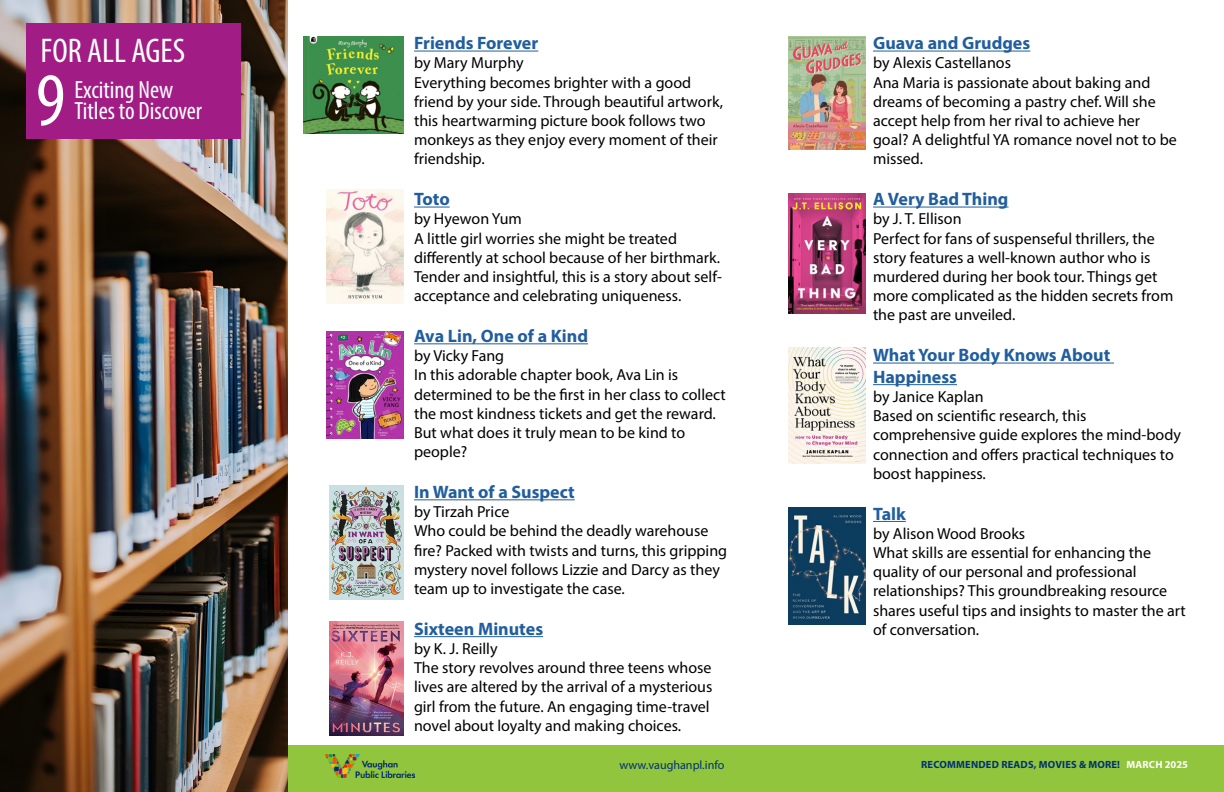
<style>
.page{position:relative;width:1224px;height:792px;background:#fff}
.page>*{position:absolute;margin:0;border:0;box-sizing:border-box;transform-origin:0 0}
.t1{font:condensed 76px "Myriad Pro";color:#fff}
.t2{font:condensed 34.4px "Myriad Pro";color:#fff}
.t3{font:condensed 25px "Myriad Pro";color:#fff}
.t4{font:700 18px/21.6px "Myriad Pro";color:#215e9e}
.t5{font:16px/19.2px "Myriad Pro";color:#000}
.t6{font:12.1px "Myriad Pro";color:#003273}
.t7{font:700 10.4px "Myriad Pro";letter-spacing:.02em;color:#003273}
.s1{color:#fff}
</style>
<div class="page">
<div style="left:288px;top:745px;width:936px;height:47px;background:#90c53d"></div>
<img style="left:326px;top:754px;width:88px;height:24px">
<img style="left:0;top:0;width:288px;height:792px">
<div style="left:26px;top:23px;width:214px;height:115px;background:#a21c86"></div>
<hr style="left:414px;top:51px;width:124px;height:1px;background:#215e9e">
<hr style="left:414px;top:207px;width:36px;height:1px;background:#215e9e">
<hr style="left:414px;top:343px;width:174px;height:1px;background:#215e9e">
<hr style="left:414px;top:499px;width:161px;height:1px;background:#215e9e">
<hr style="left:414px;top:636px;width:129px;height:1px;background:#215e9e">
<hr style="left:873px;top:51px;width:157px;height:1px;background:#215e9e">
<hr style="left:873px;top:207px;width:136px;height:1px;background:#215e9e">
<hr style="left:873px;top:363px;width:241px;height:1px;background:#215e9e">
<hr style="left:873px;top:384px;width:84px;height:1px;background:#215e9e">
<hr style="left:873px;top:521px;width:33px;height:1px;background:#215e9e">
<img style="left:304px;top:36px;width:100px;height:98px">
<img style="left:327px;top:190px;width:77px;height:113px">
<img style="left:789px;top:36px;width:77px;height:113px">
<img style="left:789px;top:194px;width:77px;height:119px">
<img style="left:789px;top:348px;width:77px;height:116px">
<img style="left:789px;top:508px;width:77px;height:116px">
<img style="left:327px;top:331px;width:77px;height:107px">
<img style="left:329px;top:485px;width:75px;height:115px">
<img style="left:329px;top:621px;width:75px;height:115px">
<h2 class="t2" style="left:41px;top:30px;width:146px">FOR ALL AGES</h2>
<p class="t4" style="left:414px;top:32px;width:126px">Friends Forever</p>
<p class="t5" style="left:414px;top:53px;width:310px">by Mary Murphy<br>Everything becomes brighter with a good friend by your side. Through beautiful artwork, this heartwarming picture book follows two monkeys as they enjoy every moment of their friendship.</p>
<p class="t4" style="left:414px;top:188px;width:37px">Toto</p>
<p class="t5" style="left:414px;top:209px;width:309px">by Hyewon Yum<br>A little girl worries she might be treated differently at school because of her birthmark.<br>Tender and insightful, this is a story about self&shy;acceptance and celebrating uniqueness.</p>
<p class="t4" style="left:414px;top:325px;width:176px">Ava Lin, One of a Kind</p>
<p class="t5" style="left:414px;top:346px;width:313px">by Vicky Fang<br>In this adorable chapter book, Ava Lin is determined to be the first in her class to collect the most kindness tickets and get the reward.<br>But what does it truly mean to be kind to people?</p>
<p class="t4" style="left:414px;top:481px;width:162px">In Want of a Suspect</p>
<p class="t5" style="left:414px;top:502px;width:315px">by Tirzah Price<br>Who could be behind the deadly warehouse fire? Packed with twists and turns, this gripping mystery novel follows Lizzie and Darcy as they team up to investigate the case.</p>
<p class="t4" style="left:414px;top:617px;width:131px">Sixteen Minutes</p>
<p class="t5" style="left:414px;top:639px;width:300px">by K. J. Reilly<br>The story revolves around three teens whose lives are altered by the arrival of a mysterious girl from the future. An engaging time-travel novel about loyalty and making choices.</p>
<h1 class="t1" style="left:36px;top:54px;width:31px">9</h1>
<h3 class="t3" style="left:74px;top:74px;width:100px">Exciting New</h3>
<h3 class="t3" style="left:74px;top:95px;width:129px">Titles to Discover</h3>
<p class="t4" style="left:873px;top:32px;width:159px">Guava and Grudges</p>
<p class="t5" style="left:873px;top:53px;width:305px">by Alexis Castellanos<br>Ana Maria is passionate about baking and dreams of becoming a pastry chef. Will she accept help from her rival to achieve her goal? A delightful YA romance novel not to be missed.</p>
<p class="t4" style="left:873px;top:188px;width:137px">A Very Bad Thing</p>
<p class="t5" style="left:873px;top:209px;width:302px">by J. T. Ellison<br>Perfect for fans of suspenseful thrillers, the story features a well-known author who is murdered during her book tour. Things get more complicated as the hidden secrets from the past are unveiled.</p>
<p class="t4" style="left:873px;top:344px;width:239px">What Your Body Knows About<br>Happiness</p>
<p class="t5" style="left:873px;top:387px;width:309px">by Janice Kaplan<br>Based on scientific research, this comprehensive guide explores the mind-body connection and offers practical techniques to boost happiness.</p>
<p class="t4" style="left:873px;top:502px;width:34px">Talk</p>
<p class="t5" style="left:873px;top:524px;width:314px">by Alison Wood Brooks<br>What skills are essential for enhancing the quality of our personal and professional relationships? This groundbreaking resource shares useful tips and insights to master the art of conversation.</p>
<p class="t6" style="left:619px;top:758px;width:107px">www.vaughanpl.info</p>
<p class="t7" style="left:921px;top:758px;width:268px">RECOMMENDED READS, MOVIES &amp; MORE! <span class="s1">MARCH 2025</span></p>
</div>
